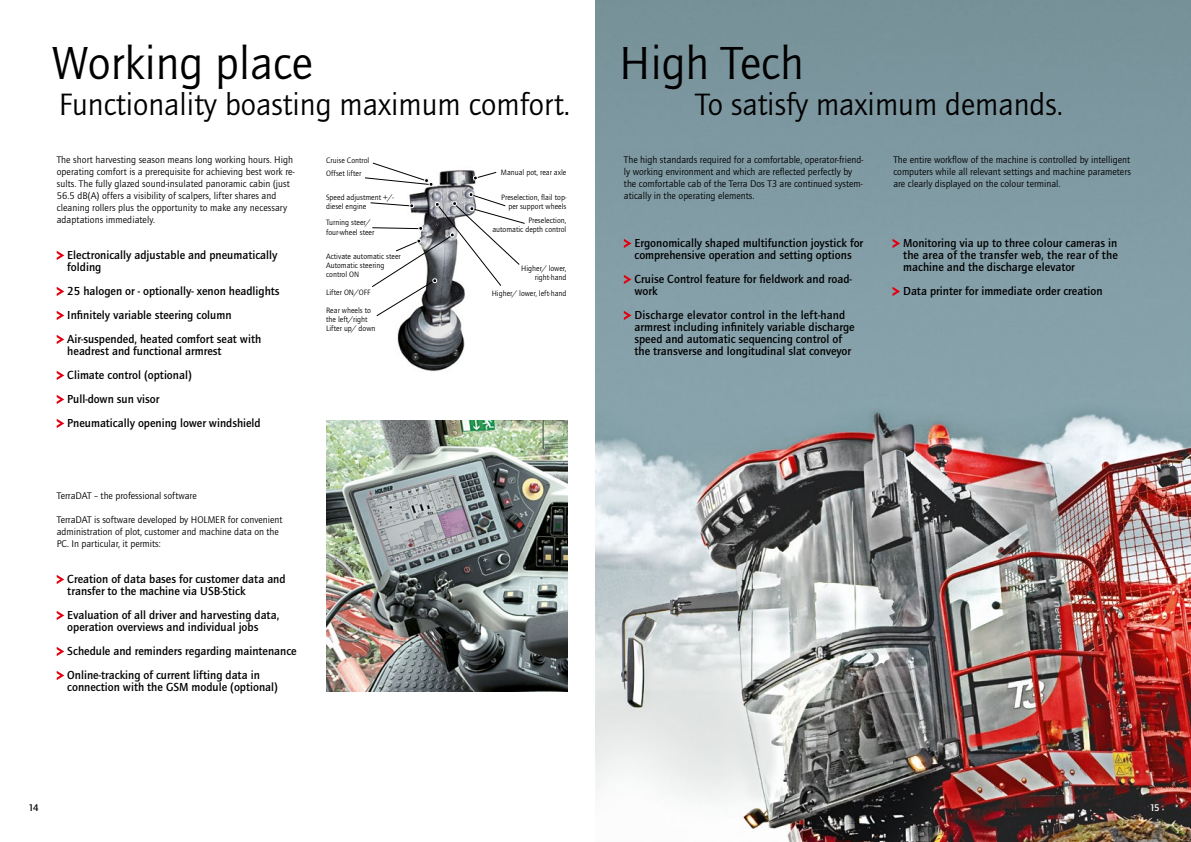
<style>
.page{position:relative;width:1191px;height:842px;background:#fff}
.page>*{position:absolute;margin:0;border:0;box-sizing:border-box;transform-origin:0 0}
.t1{font:48px "Quay Itc T Boo";color:#000}
.t2{font:32px "Quay Itc T Boo";color:#000}
.t3{font:700 12px/12px "Quay Itc T";color:#000}
.t4{font:10px/12px "Quay Itc T Boo";color:#000}
.t5{font:700 10px "Quay Itc T";color:#000}
.t6{font:700 10px "Quay Itc T";color:#fff}
.t7{font:8px/9px "Quay Itc T Boo";color:#000}
</style>
<div class="page">
<img style="left:595px;top:0;width:596px;height:842px">
<img style="left:326px;top:420px;width:241px;height:272px">
<img style="left:397px;top:316px;width:68px;height:56px">
<svg style="left:365px;top:162px;width:160px;height:154px"></svg>
<svg style="left:57px;top:251px;width:7px;height:9px"></svg>
<svg style="left:57px;top:287px;width:7px;height:9px"></svg>
<svg style="left:57px;top:311px;width:7px;height:9px"></svg>
<svg style="left:57px;top:335px;width:7px;height:9px"></svg>
<svg style="left:57px;top:371px;width:7px;height:9px"></svg>
<svg style="left:57px;top:395px;width:7px;height:9px"></svg>
<svg style="left:57px;top:419px;width:7px;height:9px"></svg>
<svg style="left:624px;top:239px;width:7px;height:9px"></svg>
<svg style="left:624px;top:275px;width:7px;height:9px"></svg>
<svg style="left:624px;top:311px;width:7px;height:9px"></svg>
<svg style="left:892px;top:239px;width:8px;height:9px"></svg>
<svg style="left:892px;top:287px;width:8px;height:9px"></svg>
<svg style="left:57px;top:575px;width:7px;height:9px"></svg>
<svg style="left:57px;top:611px;width:7px;height:9px"></svg>
<svg style="left:57px;top:647px;width:7px;height:9px"></svg>
<svg style="left:57px;top:671px;width:7px;height:9px"></svg>
<h1 class="t1" style="left:52px;top:37px;width:263px">Working place</h1>
<h2 class="t2" style="left:59px;top:87px;width:513px">Functionality boasting maximum comfort.</h2>
<p class="t4" style="left:57px;top:154px;width:239px">The short harvesting season means long working hours. High operating comfort is a prerequisite for achieving best work re&shy;sults. The fully glazed sound-insulated panoramic cabin (just 56.5 dB(A) offers a visibility of scalpers, lifter shares and cleaning rollers plus the opportunity to make any necessary adaptations immediately.</p>
<p class="t3" style="left:67px;top:250px;width:211px">Electronically adjustable and pneumatically folding</p>
<p class="t3" style="left:67px;top:280px;width:214px;line-height:24px">25 halogen or - optionally- xenon headlights<br>Infinitely variable steering column<br>Air-suspended, heated comfort seat with</p>
<p class="t3" style="left:67px;top:340px;width:195px;line-height:24px">headrest and functional armrest<br>Climate control (optional)<br>Pull-down sun visor<br>Pneumatically opening lower windshield</p>
<p class="t4" style="left:57px;top:490px;width:141px">TerraDAT – the professional software</p>
<p class="t4" style="left:57px;top:514px;width:227px">TerraDAT is software developed by HOLMER for convenient administration of plot, customer and machine data on the<br>PC. In particular, it permits:</p>
<p class="t3" style="left:67px;top:574px;width:220px">Creation of data bases for customer data and transfer to the machine via USB-Stick</p>
<p class="t3" style="left:67px;top:610px;width:213px">Evaluation of all driver and harvesting data, operation overviews and individual jobs</p>
<p class="t3" style="left:67px;top:640px;width:231px;line-height:24px">Schedule and reminders regarding maintenance<br>Online-tracking of current lifting data in</p>
<p class="t3" style="left:67px;top:682px;width:212px">connection with the GSM module (optional)</p>
<p class="t7" style="left:326px;top:156px;width:45px">Cruise Control</p>
<p class="t7" style="left:326px;top:169px;width:37px">Offset lifter</p>
<p class="t7" style="left:501px;top:168px;width:67px">Manual pot, rear axle</p>
<p class="t7" style="left:326px;top:193px;width:69px">Speed adjustment +/- diesel engine</p>
<p class="t7" style="left:326px;top:218px;width:50px;line-height:10px">Turning steer/ four-wheel steer</p>
<p class="t7" style="left:326px;top:252px;width:76px">Activate automatic steer<br>Automatic steering control ON</p>
<p class="t7" style="left:326px;top:288px;width:46px">Lifter ON/OFF</p>
<p class="t7" style="left:326px;top:306px;width:51px">Rear wheels to the left/right<br>Lifter up/ down</p>
<p class="t7" style="left:501px;top:193px;width:67px;text-align:right">Preselection, flail top&shy;per support wheels</p>
<p class="t7" style="left:492px;top:216px;width:76px;text-align:right">Preselection,<br>automatic depth control</p>
<p class="t7" style="left:521px;top:264px;width:47px;text-align:right">Higher/ lower, right-hand</p>
<p class="t7" style="left:492px;top:289px;width:76px">Higher/ lower, left-hand</p>
<h1 class="t1" style="left:619px;top:37px;width:186px">High Tech</h1>
<h2 class="t2" style="left:695px;top:87px;width:369px">To satisfy maximum demands.</h2>
<p class="t4" style="left:624px;top:154px;width:241px">The high standards required for a comfortable, operator-friend&shy;ly working environment and which are reflected perfectly by the comfortable cab of the Terra Dos T3 are continued system&shy;atically in the operating elements.</p>
<p class="t4" style="left:893px;top:154px;width:239px;text-align:justify">The entire workflow of the machine is controlled by intelligent computers while all relevant settings and machine parameters are clearly displayed on the colour terminal.</p>
<p class="t3" style="left:634px;top:238px;width:230px">Ergonomically shaped multifunction joystick for comprehensive operation and setting options</p>
<p class="t3" style="left:634px;top:274px;width:219px">Cruise Control feature for fieldwork and road&shy;work</p>
<p class="t3" style="left:634px;top:310px;width:222px">Discharge elevator control in the left-hand armrest including infinitely variable discharge speed and automatic sequencing control of the transverse and longitudinal slat conveyor</p>
<p class="t3" style="left:903px;top:238px;width:216px;text-align:justify">Monitoring via up to three colour cameras in the area of the transfer web, the rear of the machine and the discharge elevator</p>
<p class="t3" style="left:903px;top:286px;width:201px">Data printer for immediate order creation</p>
<p class="t5" style="left:28px;top:801px;width:12px">14</p>
<p class="t6" style="left:1149px;top:801px;width:12px">15</p>
</div>
